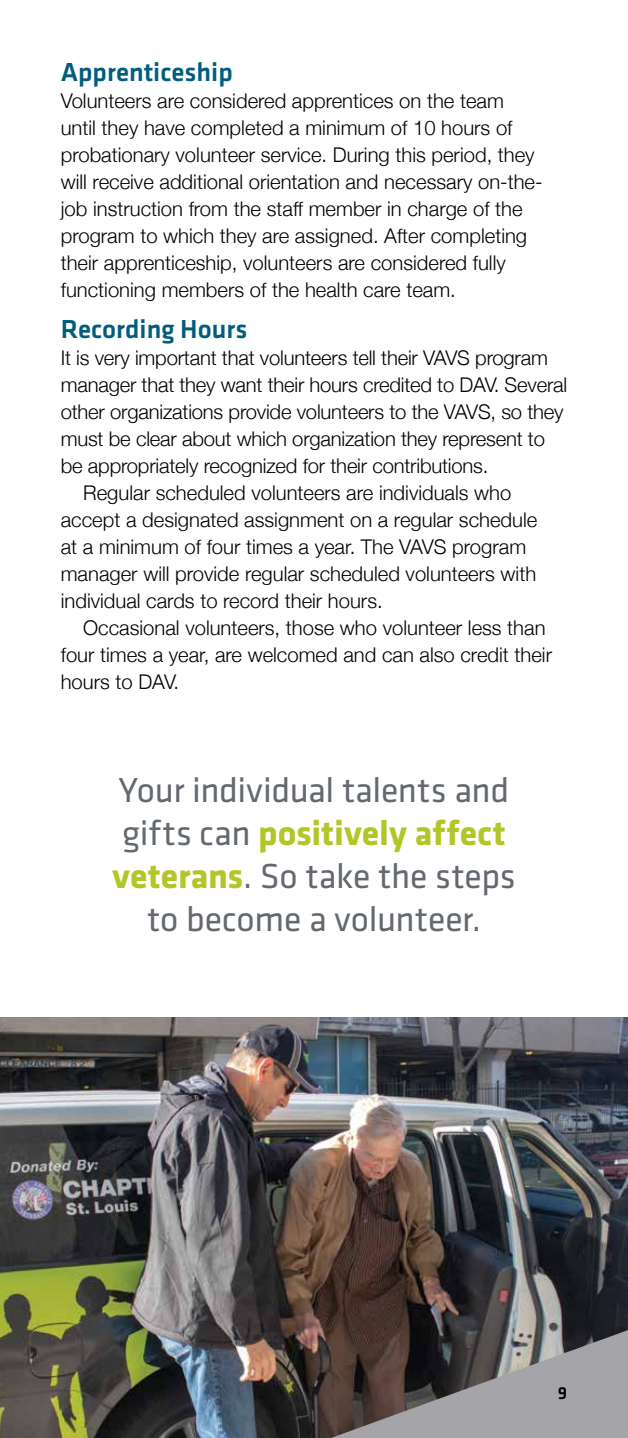
<style>
.page{position:relative;width:628px;height:1438px;background:#fff}
.page>*{position:absolute;margin:0;border:0;box-sizing:border-box;transform-origin:0 0}
.t1{font:36px/42.8px "Klavika";letter-spacing:-.01em;color:#64696f;text-align:center}
.t2{font:500 27px "Klavika";color:#005d7d}
.t3{font:300 20.25px/27px "Helvetica Neue";color:#000}
.t4{font:500 18px "Klavika";color:#000}
.s1{font-weight:700;color:#b3c628}
</style>
<div class="page">
<img style="left:0;top:1017px;width:628px;height:421px">
<svg style="left:331px;top:1330px;width:297px;height:108px;background:#777374"></svg>
<h2 class="t2" style="left:61px;top:54px;width:173px">Apprenticeship</h2>
<p class="t3" style="left:61px;top:86px;width:483px">Volunteers are considered apprentices on the team until they have completed a minimum of 10 hours of probationary volunteer service. During this period, they will receive additional orientation and necessary on-the&shy;job instruction from the staff member in charge of the program to which they are assigned. After completing their apprenticeship, volunteers are considered fully functioning members of the health care team.</p>
<h2 class="t2" style="left:61px;top:310px;width:188px">Recording Hours</h2>
<p class="t3" style="left:61px;top:342px;width:489px">It is very important that volunteers tell their VAVS program</p>
<p class="t3" style="left:61px;top:369px;width:508px">manager that they want their hours credited to DAV. Several</p>
<p class="t3" style="left:61px;top:396px;width:504px">other organizations provide volunteers to the VAVS, so they</p>
<p class="t3" style="left:61px;top:423px;width:486px">must be clear about which organization they represent to</p>
<p class="t3" style="left:61px;top:450px;width:429px">be appropriately recognized for their contributions.</p>
<p class="t3" style="left:83px;top:477px;width:429px">Regular scheduled volunteers are individuals who</p>
<p class="t3" style="left:61px;top:504px;width:478px">accept a designated assignment on a regular schedule</p>
<p class="t3" style="left:61px;top:531px;width:467px">at a minimum of four times a year. The VAVS program</p>
<p class="t3" style="left:61px;top:558px;width:477px">manager will provide regular scheduled volunteers with</p>
<p class="t3" style="left:61px;top:585px;width:323px">individual cards to record their hours.</p>
<p class="t3" style="left:83px;top:612px;width:464px">Occasional volunteers, those who volunteer less than</p>
<p class="t3" style="left:61px;top:639px;width:493px">four times a year, are welcomed and can also credit their</p>
<p class="t3" style="left:61px;top:666px;width:120px">hours to DAV.</p>
<h1 class="t1" style="left:112px;top:768px;width:405px">Your individual talents and gifts can <span class="s1">positively affect veterans</span>. So take the steps to become a volunteer.</h1>
<p class="t4" style="left:558px;top:1380px;width:11px">9</p>
</div>
